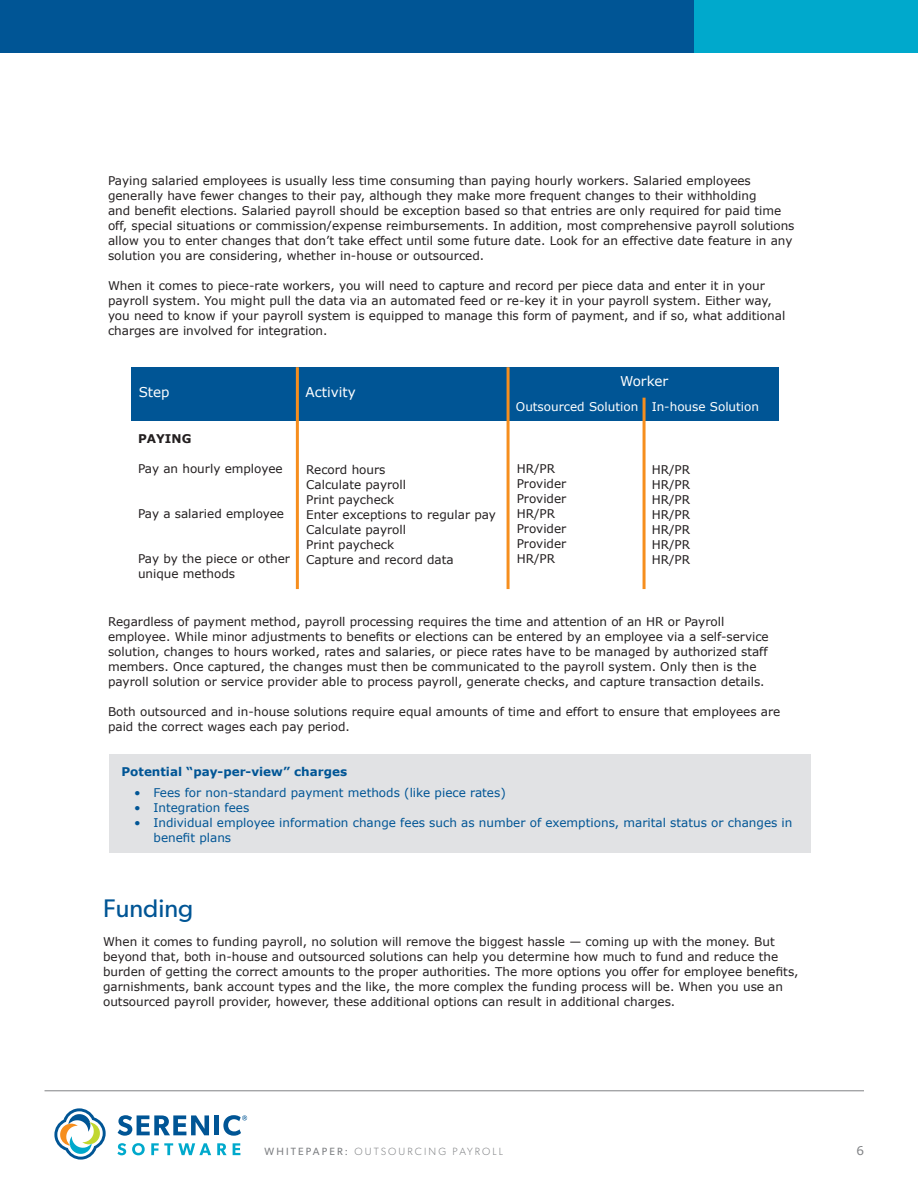
<style>
.page{position:relative;width:918px;height:1188px;background:#fff}
.page>*{position:absolute;margin:0;border:0;box-sizing:border-box;transform-origin:0 0}
.t1{font:25.5px "Gibson";color:#005595}
.t2{font:13.5px "Verdana";color:#fff}
.t3{font:12px/15px "Verdana";color:#231f20}
.t4{font:12px "Verdana";color:#005595}
.t5{font:12px "Verdana";color:#fff}
.t6{font:700 12px "Verdana";color:#005595}
.t7{font:700 12px "Verdana";color:#231f20}
.t8{font:12px "Verdana";color:#808285}
.t9{font:300 10.5px "Gibson";letter-spacing:.2em;color:#808285}
.s1{font-weight:400}
</style>
<div class="page">
<div style="left:0;top:0;width:694px;height:52px;background:#005595"></div>
<div style="left:694px;top:0;width:224px;height:52px;background:#00a9cc"></div>
<hr style="left:45px;top:1090px;width:819px;height:1px;background:#808285">
<svg style="left:118px;top:1115px;width:91px;height:21px"></svg>
<div style="left:214px;top:1115px;width:5px;height:20px;background:#005595"></div>
<svg style="left:117px;top:1143px;width:9px;height:12px"></svg>
<svg style="left:132px;top:1143px;width:13px;height:12px"></svg>
<svg style="left:151px;top:1143px;width:60px;height:12px"></svg>
<svg style="left:217px;top:1143px;width:10px;height:12px"></svg>
<svg style="left:233px;top:1143px;width:7px;height:12px"></svg>
<svg style="left:54px;top:1108px;width:52px;height:52px"></svg>
<svg style="left:223px;top:1115px;width:24px;height:21px"></svg>
<div style="left:131px;top:367px;width:648px;height:54px;background:#005595"></div>
<hr style="left:296px;top:367px;width:3px;height:222px;background:#f68e1e">
<hr style="left:507px;top:367px;width:3px;height:222px;background:#f68e1e">
<hr style="left:643px;top:398px;width:3px;height:191px;background:#f68e1e">
<div style="left:109px;top:755px;width:702px;height:98px;background:#e1e2e4"></div>
<p class="t3" style="left:108px;top:173px;width:644px">Paying salaried employees is usually less time consuming than paying hourly workers. Salaried employees</p>
<p class="t3" style="left:108px;top:188px;width:650px">generally have fewer changes to their pay, although they make more frequent changes to their withholding</p>
<p class="t3" style="left:108px;top:203px;width:675px">and benefit elections. Salaried payroll should be exception based so that entries are only required for paid time</p>
<p class="t3" style="left:108px;top:218px;width:688px">off, special situations or commission/expense reimbursements. In addition, most comprehensive payroll solutions</p>
<p class="t3" style="left:108px;top:233px;width:686px">allow you to enter changes that don’t take effect until some future date. Look for an effective date feature in any</p>
<p class="t3" style="left:108px;top:248px;width:378px">solution you are considering, whether in-house or outsourced.</p>
<p class="t3" style="left:108px;top:278px;width:658px">When it comes to piece-rate workers, you will need to capture and record per piece data and enter it in your</p>
<p class="t3" style="left:108px;top:293px;width:679px">payroll system. You might pull the data via an automated feed or re-key it in your payroll system. Either way, you need to know if your payroll system is equipped to manage this form of payment, and if so, what additional charges are involved for integration.</p>
<p class="t2" style="left:139px;top:383px;width:33px">Step</p>
<p class="t2" style="left:306px;top:383px;width:52px">Activity</p>
<p class="t7" style="left:138px;top:430px;width:55px">PAYING</p>
<p class="t3" style="left:138px;top:461px;width:146px">Pay an hourly employee</p>
<p class="t3" style="left:138px;top:506px;width:148px">Pay a salaried employee</p>
<p class="t3" style="left:138px;top:551px;width:153px">Pay by the piece or other unique methods</p>
<p class="t3" style="left:306px;top:462px;width:81px">Record hours</p>
<p class="t3" style="left:306px;top:477px;width:101px">Calculate payroll</p>
<p class="t3" style="left:306px;top:492px;width:90px">Print paycheck</p>
<p class="t3" style="left:306px;top:507px;width:191px">Enter exceptions to regular pay</p>
<p class="t3" style="left:306px;top:522px;width:101px">Calculate payroll</p>
<p class="t3" style="left:306px;top:537px;width:90px">Print paycheck</p>
<p class="t3" style="left:306px;top:552px;width:149px">Capture and record data</p>
<p class="t2" style="left:620px;top:372px;width:50px">Worker</p>
<p class="t5" style="left:516px;top:398px;width:124px">Outsourced Solution</p>
<p class="t5" style="left:652px;top:399px;width:109px">In-house Solution</p>
<p class="t3" style="left:517px;top:462px;width:40px">HR/PR</p>
<p class="t3" style="left:517px;top:477px;width:51px">Provider</p>
<p class="t3" style="left:517px;top:492px;width:51px">Provider</p>
<p class="t3" style="left:517px;top:507px;width:40px">HR/PR</p>
<p class="t3" style="left:517px;top:522px;width:51px">Provider</p>
<p class="t3" style="left:517px;top:537px;width:51px">Provider</p>
<p class="t3" style="left:517px;top:552px;width:40px">HR/PR</p>
<p class="t3" style="left:652px;top:462px;width:40px">HR/PR</p>
<p class="t3" style="left:652px;top:477px;width:40px">HR/PR</p>
<p class="t3" style="left:652px;top:492px;width:40px">HR/PR</p>
<p class="t3" style="left:652px;top:507px;width:40px">HR/PR</p>
<p class="t3" style="left:652px;top:522px;width:40px">HR/PR</p>
<p class="t3" style="left:652px;top:537px;width:40px">HR/PR</p>
<p class="t3" style="left:652px;top:552px;width:40px">HR/PR</p>
<p class="t3" style="left:108px;top:614px;width:618px">Regardless of payment method, payroll processing requires the time and attention of an HR or Payroll</p>
<p class="t3" style="left:108px;top:629px;width:662px">employee. While minor adjustments to benefits or elections can be entered by an employee via a self-service</p>
<p class="t3" style="left:108px;top:644px;width:661px">solution, changes to hours worked, rates and salaries, or piece rates have to be managed by authorized staff</p>
<p class="t3" style="left:108px;top:659px;width:650px">members. Once captured, the changes must then be communicated to the payroll system. Only then is the</p>
<p class="t3" style="left:108px;top:674px;width:658px">payroll solution or service provider able to process payroll, generate checks, and capture transaction details.</p>
<p class="t3" style="left:108px;top:704px;width:674px">Both outsourced and in-house solutions require equal amounts of time and effort to ensure that employees are</p>
<p class="t3" style="left:108px;top:719px;width:243px">paid the correct wages each pay period.</p>
<p class="t6" style="left:122px;top:763px;width:227px">Potential “pay-per-view” charges</p>
<p class="t4" style="left:134px;top:784px;width:373px">• Fees for non-standard payment methods (like piece rates)</p>
<p class="t4" style="left:134px;top:799px;width:117px">• Integration fees</p>
<p class="t4" style="left:134px;top:814px;width:660px">• Individual employee information change fees such as number of exemptions, marital status or changes in</p>
<p class="t4" style="left:154px;top:829px;width:79px">benefit plans</p>
<p class="t1" style="left:103px;top:892px;width:92px">Funding</p>
<p class="t3" style="left:103px;top:934px;width:697px">When it comes to funding payroll, no solution will remove the biggest hassle — coming up with the money. But beyond that, both in-house and outsourced solutions can help you determine how much to fund and reduce the burden of getting the correct amounts to the proper authorities. The more options you offer for employee benefits, garnishments, bank account types and the like, the more complex the funding process will be. When you use an outsourced payroll provider, however, these additional options can result in additional charges.</p>
<p class="t9" style="left:265px;top:1146px;width:240px"><span class="s1">WHITEPAPER:</span> OUTSOURCING PAYROLL</p>
<p class="t8" style="left:856px;top:1143px;width:9px">6</p>
</div>
